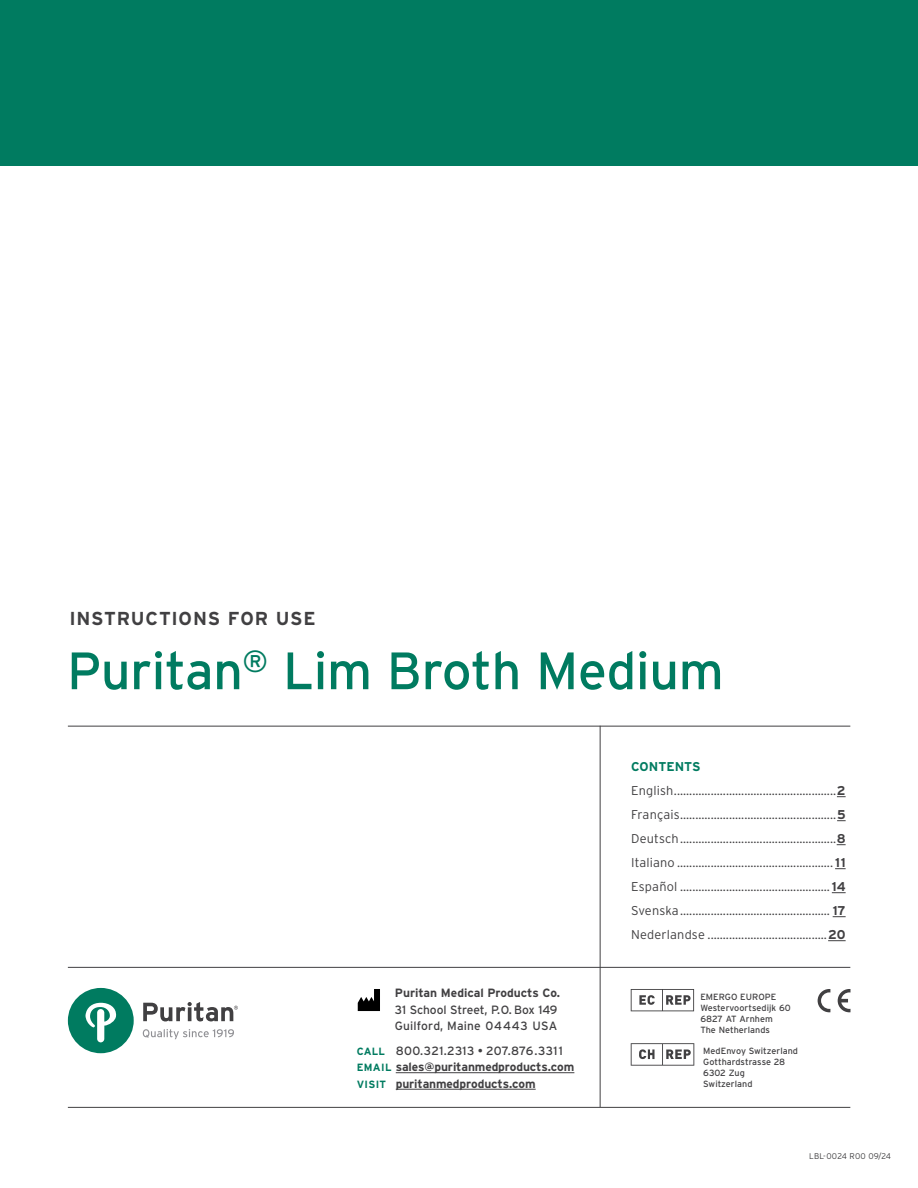
<style>
.page{position:relative;width:918px;height:1188px;background:#fff}
.page>*{position:absolute;margin:0;border:0;box-sizing:border-box;transform-origin:0 0}
.HT_-_HED_A{font:52.5px "Interstate";letter-spacing:-.01em;color:#007b60}
.I4U_-_Body{font:700 18.75px "Interstate";letter-spacing:.04em;color:#414042}
.I4U_-_Body-2{font:300 12.75px "Interstate";letter-spacing:.01em;color:#414042}
.I4U_-_SUBHED{font:700 12.75px "Interstate";letter-spacing:-.005em;color:#007b60}
.t1{font:700 12px "Interstate";letter-spacing:-.01em;color:#414042}
.t2{font:12px "Interstate";letter-spacing:.01em;color:#414042}
.t3{font:12px "Interstate";letter-spacing:-.015em;color:#414042}
.t4{font:9px "Interstate";letter-spacing:.005em;color:#414042}
.t5{font:300 8.25px "Interstate";letter-spacing:.015em;color:#414042}
.s1{font-weight:700;font-size:10.5px;color:#007b60}
.s2{font-size:10.5px;color:#007b60}
.s3{font-weight:700}
</style>
<div class="page">
<svg style="left:832px;top:892px;width:14px;height:1px"></svg>
<svg style="left:833px;top:916px;width:13px;height:1px"></svg>
<svg style="left:828px;top:940px;width:18px;height:1px"></svg>
<hr style="left:68px;top:967px;width:782px;height:1px;background:#414042">
<hr style="left:68px;top:726px;width:782px;height:1px;background:#414042">
<hr style="left:68px;top:1107px;width:782px;height:1px;background:#414042">
<hr style="left:600px;top:726px;width:1px;height:381px;background:#414042">
<hr style="left:396px;top:1072px;width:178px;height:1px;background:#414042">
<hr style="left:396px;top:1089px;width:140px;height:1px;background:#414042">
<svg style="left:68px;top:988px;width:66px;height:65px"></svg>
<svg style="left:143px;top:1029px;width:91px;height:10px"></svg>
<svg style="left:143px;top:1002px;width:95px;height:19px"></svg>
<svg style="left:818px;top:989px;width:12px;height:23px"></svg>
<svg style="left:838px;top:989px;width:12px;height:23px"></svg>
<svg style="left:358px;top:989px;width:22px;height:22px"></svg>
<svg style="left:631px;top:989px;width:63px;height:22px"></svg>
<svg style="left:631px;top:1043px;width:63px;height:23px"></svg>
<div style="left:0;top:0;width:918px;height:165px;background:#007b60"></div>
<p class="I4U_-_Body" style="left:69px;top:608px;width:248px">INSTRUCTIONS FOR USE</p>
<p class="HT_-_HED_A" style="left:67px;top:641px;width:658px">Puritan<sup>®</sup> Lim Broth Medium</p>
<p class="t1" style="left:395px;top:987px;width:166px">Puritan Medical Products Co.</p>
<p class="t3" style="left:395px;top:1003px;width:164px">31 School Street, P.O. Box 149</p>
<p class="t2" style="left:395px;top:1019px;width:164px">Guilford, Maine 04443 USA</p>
<p class="t2" style="left:357px;top:1044px;width:208px"><span class="s1">CALL</span> 800.321.2313 • 207.876.3311</p>
<p class="t1" style="left:357px;top:1060px;width:219px"><span class="s2">EMAIL</span> sales@puritanmedproducts.com</p>
<p class="t1" style="left:357px;top:1077px;width:180px"><span class="s2">VISIT</span> puritanmedproducts.com</p>
<p class="I4U_-_SUBHED" style="left:631px;top:759px;width:71px">CONTENTS</p>
<p class="I4U_-_Body-2" style="left:631px;top:783px;width:216px">English.....................................................<span class="s3">2</span></p>
<p class="I4U_-_Body-2" style="left:631px;top:807px;width:216px">Français...................................................<span class="s3">5</span></p>
<p class="I4U_-_Body-2" style="left:631px;top:831px;width:216px">Deutsch...................................................<span class="s3">8</span></p>
<p class="I4U_-_Body-2" style="left:631px;top:855px;width:216px">Italiano ................................................... <span class="s3">11</span></p>
<p class="I4U_-_Body-2" style="left:631px;top:879px;width:216px">Español .................................................<span class="s3">14</span></p>
<p class="I4U_-_Body-2" style="left:631px;top:903px;width:216px">Svenska................................................. <span class="s3">17</span></p>
<p class="I4U_-_Body-2" style="left:631px;top:927px;width:216px">Nederlandse .......................................<span class="s3">20</span></p>
<p class="t4" style="left:700px;top:991px;width:77px">EMERGO EUROPE</p>
<p class="t4" style="left:700px;top:1003px;width:92px">Westervoortsedijk 60</p>
<p class="t4" style="left:700px;top:1014px;width:74px">6827 AT Arnhem</p>
<p class="t4" style="left:700px;top:1025px;width:71px">The Netherlands</p>
<p class="t4" style="left:703px;top:1045px;width:96px">MedEnvoy Switzerland</p>
<p class="t4" style="left:703px;top:1057px;width:84px">Gotthardstrasse 28</p>
<p class="t4" style="left:703px;top:1068px;width:43px">6302 Zug</p>
<p class="t4" style="left:703px;top:1079px;width:51px">Switzerland</p>
<p class="t5" style="left:809px;top:1152px;width:83px">LBL-0024 R00 09/24</p>
</div>
